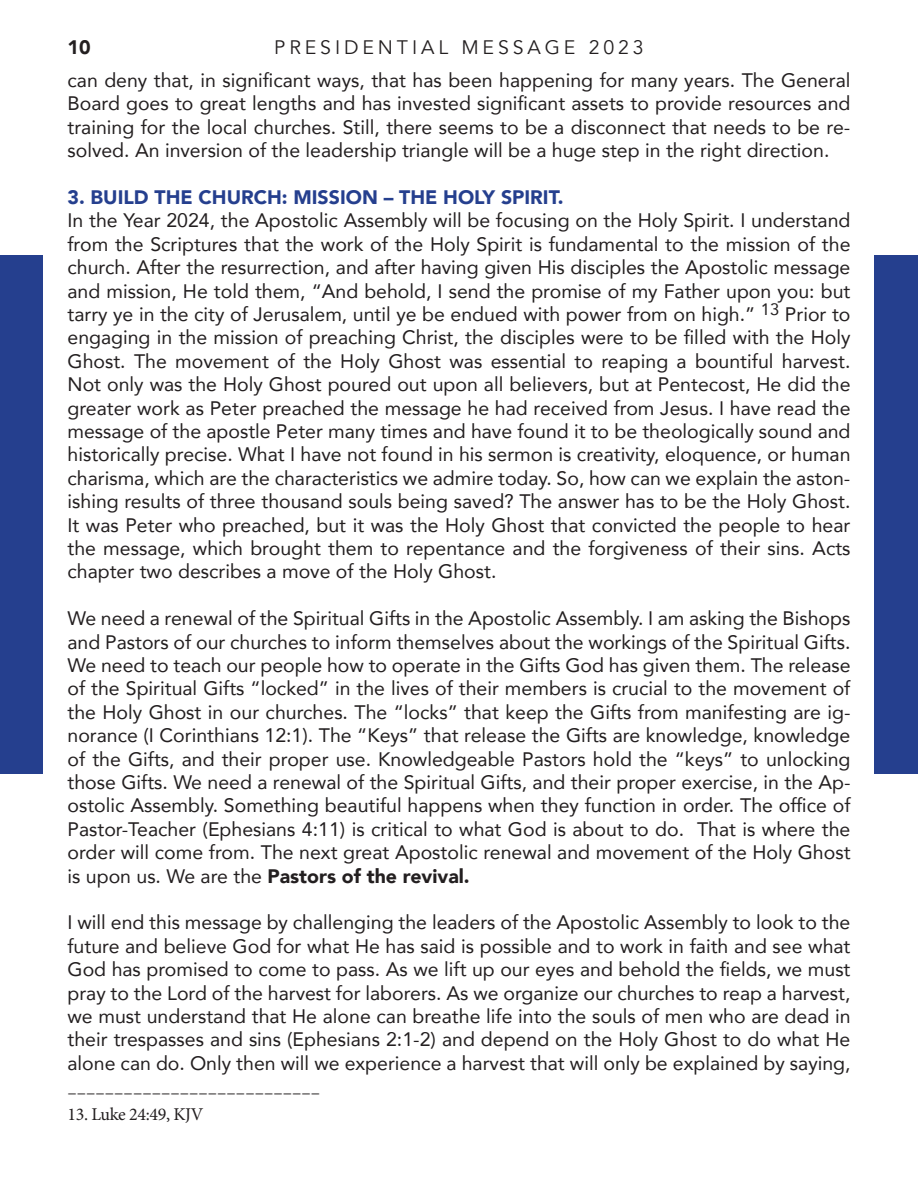
<style>
.page{position:relative;width:918px;height:1188px;background:#fff}
.page>*{position:absolute;margin:0;border:0;box-sizing:border-box;transform-origin:0 0}
.t1{font:19.5px/23.4px "Avenir";color:#231f20;text-align:justify}
.t2{font:900 19.5px "Avenir";color:#253f8e}
.t3{font:19.5px "Avenir";letter-spacing:.2em;color:#231f20}
.t4{font:900 19.5px "Avenir";color:#231f20}
.t5{font:18px "Minion Pro";letter-spacing:-.02em;color:#231f20}
.s1{font-weight:900}
</style>
<div class="page">
<div style="left:875px;top:255px;width:43px;height:518px;background:#253f8e"></div>
<div style="left:0;top:255px;width:43px;height:518px;background:#253f8e"></div>
<p class="t4" style="left:68px;top:31px;width:25px">10</p>
<p class="t3" style="left:274px;top:36px;width:371px">PRESIDENTIAL MESSAGE 2023</p>
<p class="t1" style="left:68px;top:68px;width:785px">can deny that, in significant ways, that has been happening for many years. The General Board goes to great lengths and has invested significant assets to provide resources and training for the local churches. Still, there seems to be a disconnect that needs to be re&shy;solved. An inversion of the leadership triangle will be a huge step in the right direction.</p>
<p class="t2" style="left:68px;top:181px;width:497px">3. BUILD THE CHURCH: MISSION – THE HOLY SPIRIT.</p>
<p class="t1" style="left:68px;top:208px;width:785px">In the Year 2024, the Apostolic Assembly will be focusing on the Holy Spirit. I understand from the Scriptures that the work of the Holy Spirit is fundamental to the mission of the church. After the resurrection, and after having given His disciples the Apostolic message and mission, He told them, “And behold, I send the promise of my Father upon you: but tarry ye in the city of Jerusalem, until ye be endued with power from on high.” <sup>13</sup> Prior to engaging in the mission of preaching Christ, the disciples were to be filled with the Holy Ghost. The movement of the Holy Ghost was essential to reaping a bountiful harvest.<br>Not only was the Holy Ghost poured out upon all believers, but at Pentecost, He did the greater work as Peter preached the message he had received from Jesus. I have read the message of the apostle Peter many times and have found it to be theologically sound and historically precise. What I have not found in his sermon is creativity, eloquence, or human charisma, which are the characteristics we admire today. So, how can we explain the aston&shy;ishing results of three thousand souls being saved? The answer has to be the Holy Ghost.<br>It was Peter who preached, but it was the Holy Ghost that convicted the people to hear the message, which brought them to repentance and the forgiveness of their sins. Acts chapter two describes a move of the Holy Ghost.</p>
<p class="t1" style="left:68px;top:606px;width:785px">We need a renewal of the Spiritual Gifts in the Apostolic Assembly. I am asking the Bishops and Pastors of our churches to inform themselves about the workings of the Spiritual Gifts.<br>We need to teach our people how to operate in the Gifts God has given them. The release of the Spiritual Gifts “locked” in the lives of their members is crucial to the movement of the Holy Ghost in our churches. The “locks” that keep the Gifts from manifesting are ig&shy;norance (I Corinthians 12:1). The “Keys” that release the Gifts are knowledge, knowledge of the Gifts, and their proper use. Knowledgeable Pastors hold the “keys” to unlocking those Gifts. We need a renewal of the Spiritual Gifts, and their proper exercise, in the Ap&shy;ostolic Assembly. Something beautiful happens when they function in order. The office of Pastor-Teacher (Ephesians 4:11) is critical to what God is about to do. That is where the order will come from. The next great Apostolic renewal and movement of the Holy Ghost is upon us. We are the <span class="s1">Pastors of the revival.</span></p>
<p class="t1" style="left:68px;top:910px;width:785px">I will end this message by challenging the leaders of the Apostolic Assembly to look to the future and believe God for what He has said is possible and to work in faith and see what God has promised to come to pass. As we lift up our eyes and behold the fields, we must pray to the Lord of the harvest for laborers. As we organize our churches to reap a harvest, we must understand that He alone can breathe life into the souls of men who are dead in their trespasses and sins (Ephesians 2:1-2) and depend on the Holy Ghost to do what He alone can do. Only then will we experience a harvest that will only be explained by saying,</p>
<p class="t5" style="left:68px;top:1081px;width:254px">–––––––––––––––––––––––––––</p>
<p class="t5" style="left:68px;top:1102px;width:137px">13. Luke 24:49, KJV</p>
</div>
